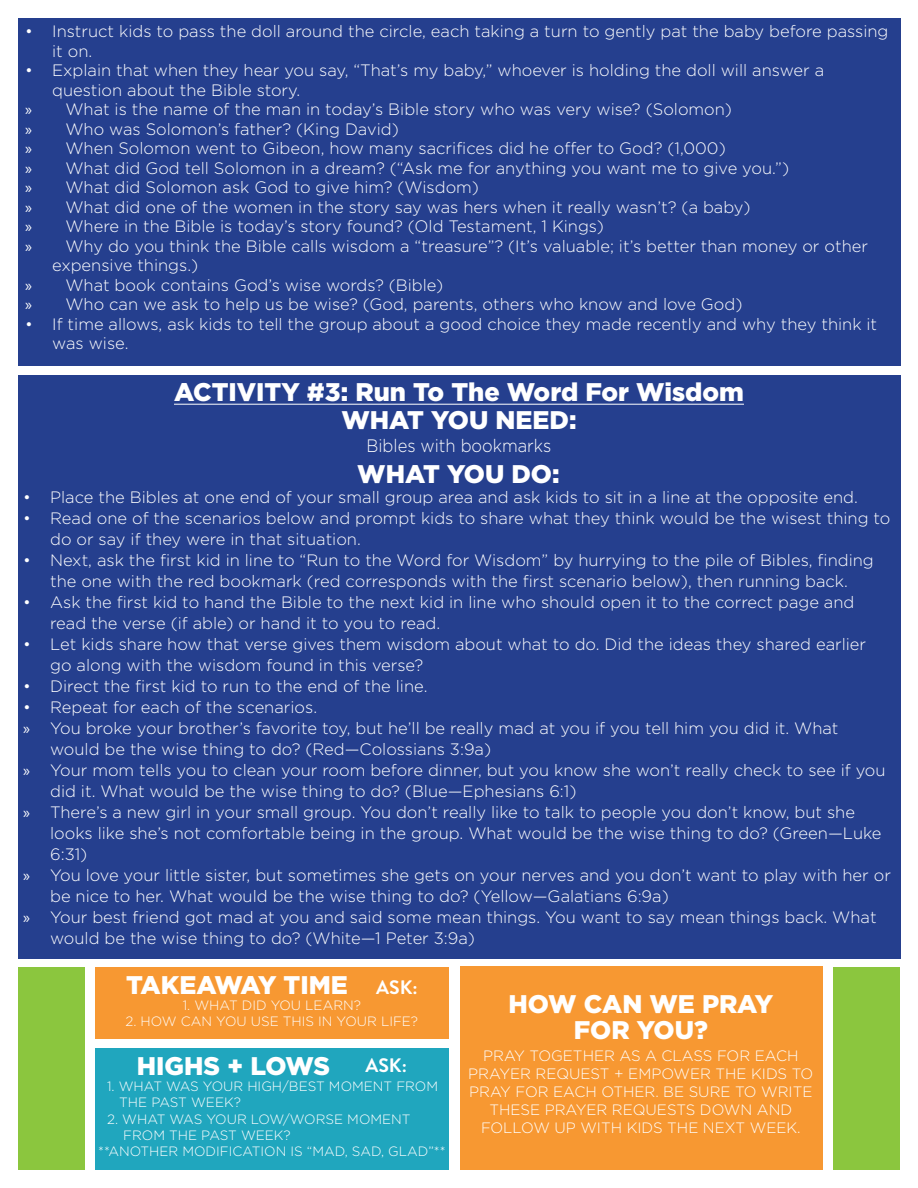
<style>
.page{position:relative;width:918px;height:1188px;background:#fff}
.page>*{position:absolute;margin:0;border:0;box-sizing:border-box;transform-origin:0 0}
.t1{font:900 25.5px "Gotham";color:#fff}
.t2{font:700 19.5px "Brandon Grotesque";color:#fff}
.t3{font:300 18px "Gotham";color:#fff;scale:.92 1}
.t4{font:300 16.5px/21px "Gotham";color:#fff}
.t5{font:300 15px/18px "Gotham";color:#fff;text-align:center}
.t6{font:300 13.5px "Gotham";color:#fff}
.s1{font-family:"Myriad Pro";font-weight:400}
.s2{font-family:"Brandon Grotesque";font-weight:700;font-size:19.5px}
</style>
<div class="page">
<div style="left:18px;top:18px;width:882px;height:347px;background:#253f8e"></div>
<div style="left:95px;top:967px;width:354px;height:71px;background:#f79832"></div>
<div style="left:95px;top:1048px;width:354px;height:122px;background:#20a6be"></div>
<div style="left:460px;top:966px;width:363px;height:204px;background:#f79832"></div>
<div style="left:18px;top:375px;width:882px;height:584px;background:#253f8e"></div>
<hr style="left:174px;top:404px;width:570px;height:1px;background:#fff">
<div style="left:18px;top:967px;width:67px;height:203px;background:#8bc63e"></div>
<div style="left:834px;top:967px;width:66px;height:203px;background:#8bc63e"></div>
<p class="t4" style="left:52px;top:21px;width:838px;line-height:19.5px;text-indent:-27px">• Instruct kids to pass the doll around the circle, each taking a turn to gently pat the baby before passing it on.</p>
<p class="t4" style="left:52px;top:60px;width:774px;line-height:19.5px;text-indent:-27px">• Explain that when they hear you say, “That’s my baby,” whoever is holding the doll will answer a question about the Bible story.</p>
<p class="t4" style="left:25px;top:99px;width:708px"><span class="s1">»</span> What is the name of the man in today’s Bible story who was very wise? (Solomon)</p>
<p class="t4" style="left:25px;top:118px;width:375px"><span class="s1">»</span> Who was Solomon’s father? (King David)</p>
<p class="t4" style="left:25px;top:138px;width:702px"><span class="s1">»</span> When Solomon went to Gibeon, how many sacrifices did he offer to God? (1,000)</p>
<p class="t4" style="left:25px;top:157px;width:765px"><span class="s1">»</span> What did God tell Solomon in a dream? (“Ask me for anything you want me to give you.”)</p>
<p class="t4" style="left:25px;top:177px;width:455px"><span class="s1">»</span> What did Solomon ask God to give him? (Wisdom)</p>
<p class="t4" style="left:25px;top:196px;width:727px"><span class="s1">»</span> What did one of the women in the story say was hers when it really wasn’t? (a baby)</p>
<p class="t4" style="left:25px;top:216px;width:580px"><span class="s1">»</span> Where in the Bible is today’s story found? (Old Testament, 1 Kings)</p>
<p class="t4" style="left:52px;top:236px;width:817px;line-height:19.5px;text-indent:-27px"><span class="s1">»</span> Why do you think the Bible calls wisdom a “treasure”? (It’s valuable; it’s better than money or other expensive things.)</p>
<p class="t4" style="left:25px;top:274px;width:420px"><span class="s1">»</span> What book contains God’s wise words? (Bible)</p>
<p class="t4" style="left:25px;top:294px;width:719px"><span class="s1">»</span> Who can we ask to help us be wise? (God, parents, others who know and love God)</p>
<p class="t4" style="left:52px;top:314px;width:827px;line-height:19.5px;text-indent:-27px">• If time allows, ask kids to tell the group about a good choice they made recently and why they think it was wise.</p>
<p class="t1" style="left:174px;top:377px;width:571px">ACTIVITY #3: Run To The Word For Wisdom</p>
<p class="t1" style="left:341px;top:406px;width:237px">WHAT YOU NEED:</p>
<p class="t3" style="left:367px;top:436px;width:202px">Bibles with bookmarks</p>
<p class="t4" style="left:23px;top:486px;width:836px">• Place the Bibles at one end of your small group area and ask kids to sit in a line at the opposite end.</p>
<p class="t4" style="left:50px;top:507px;width:842px;text-indent:-27px">• Read one of the scenarios below and prompt kids to share what they think would be the wisest thing to do or say if they were in that situation.</p>
<p class="t4" style="left:23px;top:549px;width:852px;text-align:center">• Next, ask the first kid in line to “Run to the Word for Wisdom” by hurrying to the pile of Bibles, finding the one with the red bookmark (red corresponds with the first scenario below), then running back.</p>
<p class="t4" style="left:50px;top:591px;width:806px;text-indent:-27px">• Ask the first kid to hand the Bible to the next kid in line who should open it to the correct page and read the verse (if able) or hand it to you to read.</p>
<p class="t4" style="left:50px;top:633px;width:818px;text-indent:-27px">• Let kids share how that verse gives them wisdom about what to do. Did the ideas they shared earlier go along with the wisdom found in this verse?</p>
<p class="t4" style="left:23px;top:675px;width:406px">• Direct the first kid to run to the end of the line.</p>
<p class="t4" style="left:23px;top:696px;width:296px">• Repeat for each of the scenarios.</p>
<p class="t4" style="left:50px;top:717px;width:790px;text-indent:-27px"><span class="s1">»</span> You broke your brother’s favorite toy, but he’ll be really mad at you if you tell him you did it. What would be the wise thing to do? (Red—Colossians 3:9a)</p>
<p class="t4" style="left:50px;top:759px;width:837px;text-indent:-27px"><span class="s1">»</span> Your mom tells you to clean your room before dinner, but you know she won’t really check to see if you did it. What would be the wise thing to do? (Blue—Ephesians 6:1)</p>
<p class="t4" style="left:50px;top:801px;width:833px;text-indent:-27px"><span class="s1">»</span> There’s a new girl in your small group. You don’t really like to talk to people you don’t know, but she looks like she’s not comfortable being in the group. What would be the wise thing to do? (Green—Luke<br>6:31)</p>
<p class="t4" style="left:50px;top:864px;width:842px;text-indent:-27px"><span class="s1">»</span> You love your little sister, but sometimes she gets on your nerves and you don’t want to play with her or be nice to her. What would be the wise thing to do? (Yellow—Galatians 6:9a)</p>
<p class="t4" style="left:50px;top:906px;width:828px;text-indent:-27px"><span class="s1">»</span> Your best friend got mad at you and said some mean things. You want to say mean things back. What would be the wise thing to do? (White—1 Peter 3:9a)</p>
<p class="t1" style="left:357px;top:459px;width:204px">WHAT YOU DO:</p>
<p class="t1" style="left:126px;top:970px;width:293px">TAKEAWAY TIME <span class="s2">ASK:</span></p>
<p class="t6" style="left:183px;top:998px;width:180px">1. WHAT DID YOU LEARN?</p>
<p class="t6" style="left:126px;top:1014px;width:294px">2. HOW CAN YOU USE THIS IN YOUR LIFE?</p>
<p class="t1" style="left:137px;top:1051px;width:195px">HIGHS + LOWS</p>
<p class="t2" style="left:365px;top:1052px;width:43px">ASK:</p>
<p class="t6" style="left:107px;top:1079px;width:333px">1. WHAT WAS YOUR HIGH/BEST MOMENT FROM</p>
<p class="t6" style="left:119px;top:1095px;width:123px">THE PAST WEEK?</p>
<p class="t6" style="left:107px;top:1111px;width:305px">2. WHAT WAS YOUR LOW/WORSE MOMENT</p>
<p class="t6" style="left:123px;top:1128px;width:169px">FROM THE PAST WEEK?</p>
<p class="t6" style="left:98px;top:1144px;width:349px">**ANOTHER MODIFICATION IS “MAD, SAD, GLAD”**</p>
<p class="t1" style="left:509px;top:990px;width:266px">HOW CAN WE PRAY</p>
<p class="t1" style="left:574px;top:1015px;width:136px">FOR YOU?</p>
<p class="t5" style="left:468px;top:1047px;width:347px">PRAY TOGETHER AS A CLASS FOR EACH PRAYER REQUEST + EMPOWER THE KIDS TO PRAY FOR EACH OTHER. BE SURE TO WRITE THESE PRAYER REQUESTS DOWN AND</p>
<p class="t5" style="left:481px;top:1119px;width:321px">FOLLOW UP WITH KIDS THE NEXT WEEK.</p>
</div>
